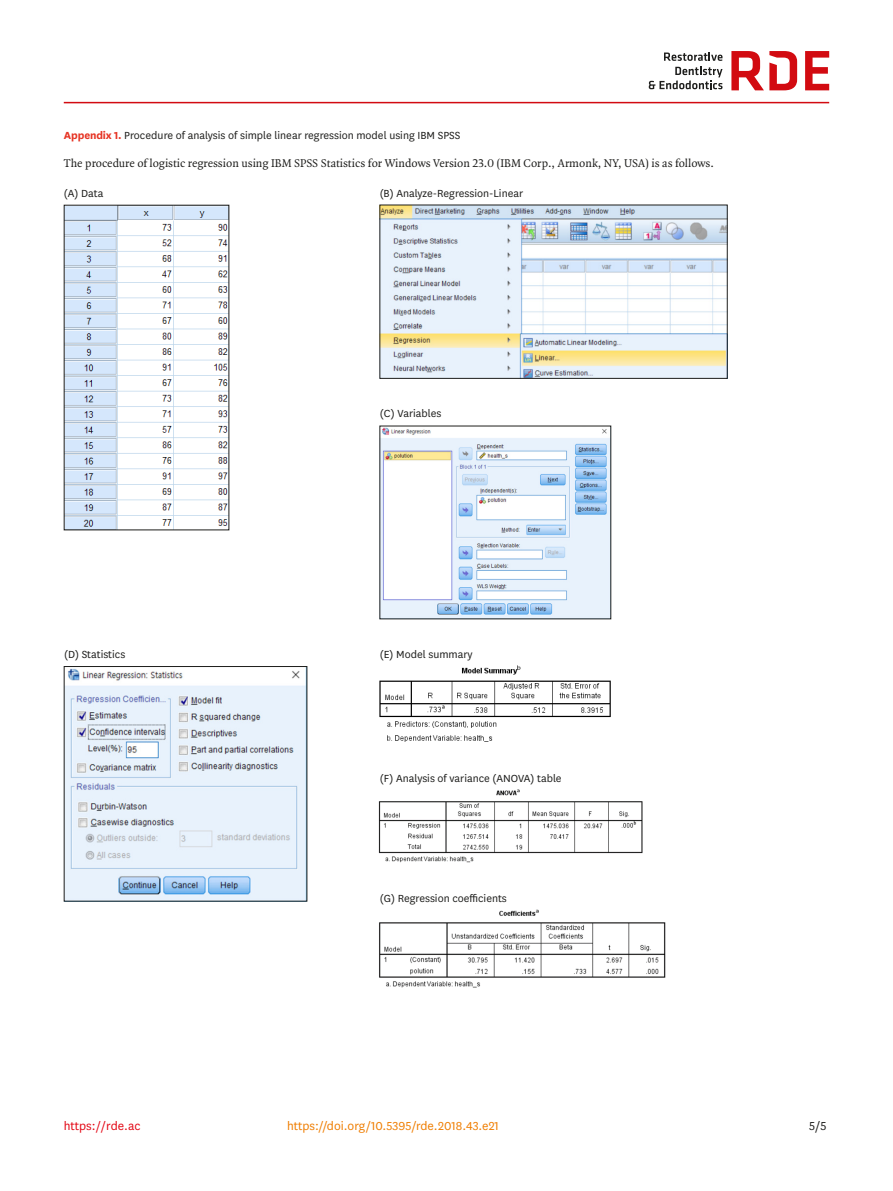
<style>
.page{position:relative;width:893px;height:1191px;background:#fff}
.page>*{position:absolute;margin:0;border:0;box-sizing:border-box;transform-origin:0 0}
.doi_running_footer{font:13.5px "National";color:#ef7d00}
.t1{font:13.5px "National";color:#e30614}
.t2{font:13.5px "National";color:#1d1d1b}
.table-wrap-foot_p_fi{font:12px "National";color:#1d1d1b}
.body_p_first{font:12px "Quadraat OT";color:#1d1d1b}
.table-wrap_caption{font:12px "National";color:#1d1d1b}
.s1{font-weight:700;color:#e63424}
</style>
<div class="page">
<hr style="left:64px;top:102px;width:765px;height:1px;background:#d20b11">
<svg style="left:649px;top:52px;width:73px;height:37px"></svg>
<svg style="left:805px;top:51px;width:24px;height:39px"></svg>
<svg style="left:731px;top:51px;width:66px;height:39px"></svg>
<img style="left:66px;top:207px;width:161px;height:321px">
<img style="left:382px;top:207px;width:343px;height:169px">
<img style="left:382px;top:428px;width:227px;height:189px">
<img style="left:379px;top:665px;width:232px;height:77px">
<img style="left:378px;top:789px;width:265px;height:73px">
<img style="left:379px;top:909px;width:287px;height:79px">
<img style="left:66px;top:668px;width:239px;height:231px">
<p class="table-wrap_caption" style="left:64px;top:127px;width:398px"><span class="s1">Appendix 1.</span> Procedure of analysis of simple linear regression model using IBM SPSS</p>
<p class="body_p_first" style="left:64px;top:155px;width:651px">The procedure of logistic regression using IBM SPSS Statistics for Windows Version 23.0 (IBM Corp., Armonk, NY, USA) is as follows.</p>
<p class="table-wrap-foot_p_fi" style="left:64px;top:185px;width:41px">(A) Data</p>
<p class="table-wrap-foot_p_fi" style="left:380px;top:185px;width:145px">(B) Analyze-Regression-Linear</p>
<p class="table-wrap-foot_p_fi" style="left:64px;top:646px;width:63px">(D) Statistics</p>
<p class="table-wrap-foot_p_fi" style="left:380px;top:406px;width:63px">(C) Variables</p>
<p class="table-wrap-foot_p_fi" style="left:380px;top:646px;width:94px">(E) Model summary</p>
<p class="table-wrap-foot_p_fi" style="left:380px;top:770px;width:183px">(F) Analysis of variance (ANOVA) table</p>
<p class="table-wrap-foot_p_fi" style="left:380px;top:890px;width:128px">(G) Regression coefficients</p>
<p class="t1" style="left:64px;top:1116px;width:78px">https://rde.ac</p>
<p class="doi_running_footer" style="left:287px;top:1116px;width:213px">https://doi.org/10.5395/rde.2018.43.e21</p>
<p class="t2" style="left:809px;top:1116px;width:19px">5/5</p>
</div>
